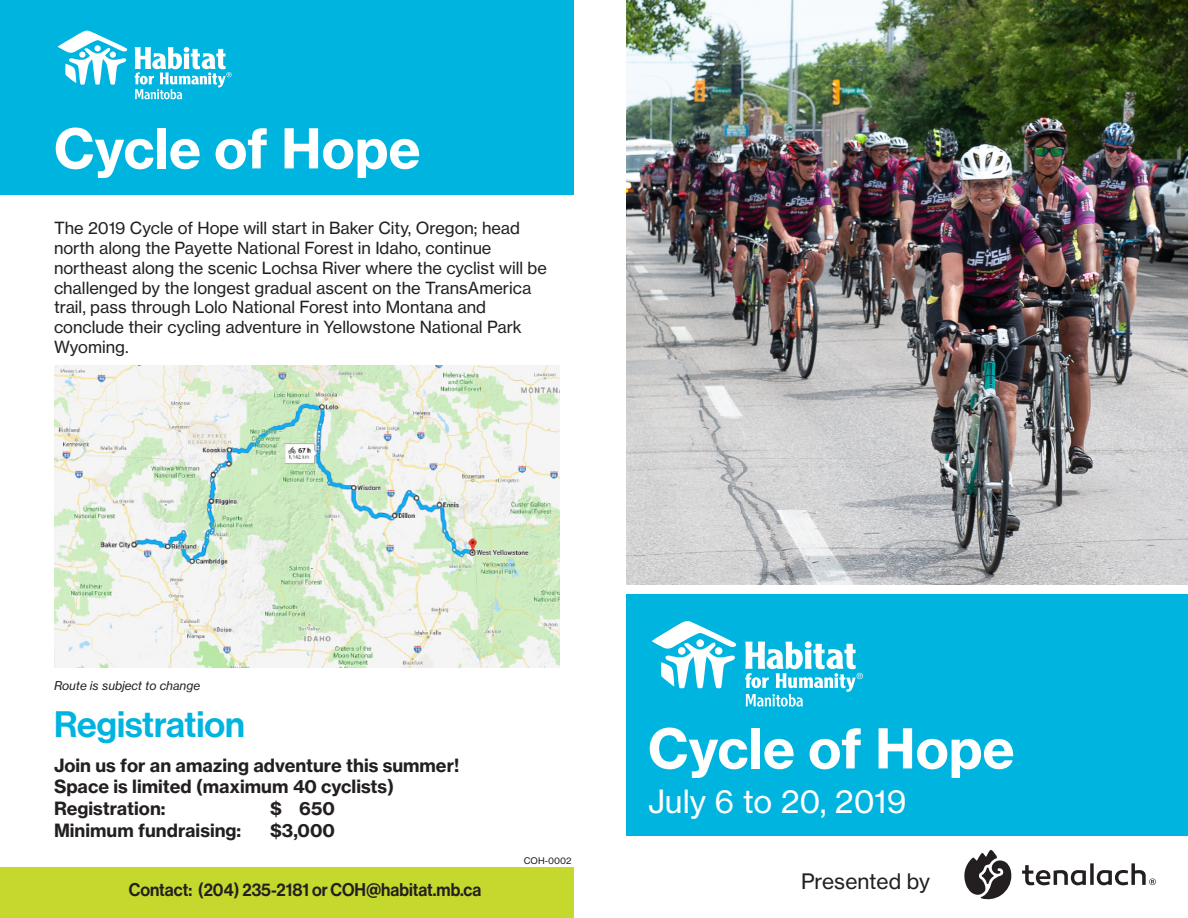
<style>
.page{position:relative;width:1188px;height:918px;background:#fff}
.page>*{position:absolute;margin:0;border:0;box-sizing:border-box;transform-origin:0 0}
.t1{font:54px "N Haas Grotesk TX Pro 75 Bd";color:#fff}
.t2{font:36px "N Haas Grotesk DS Pro 65 Md";color:#00b4e0}
.t3{font:31.5px "N Haas Grotesk TX Pro 55 Rg";color:#fff}
.t4{font:21px "N Haas Grotesk TX Pro 55 Rg";color:#231f20}
.t5{font:18px "N Haas Grotesk TX Pro 75 Bd";color:#231f20}
.t6{font:18px "N Haas Grotesk DS Pro 65 Md";color:#231f20;scale:.94 1}
.t7{font:16.5px/19.8px "N Haas Grotesk TX Pro 55 Rg";color:#231f20}
.t8{font:12px "N Haas Grotesk TX Pro 56 It";color:#231f20}
.t9{font:9px "N Haas Grotesk TX Pro 55 Rg";color:#231f20}
</style>
<div class="page">
<div style="left:0;top:868px;width:573px;height:50px;background:#c4d82d"></div>
<div style="left:0;top:0;width:573px;height:194px;background:#00b4e0"></div>
<div style="left:627px;top:594px;width:561px;height:241px;background:#00b4e0"></div>
<img style="left:627px;top:0;width:561px;height:585px">
<img style="left:54px;top:365px;width:506px;height:303px">
<svg style="left:652px;top:621px;width:85px;height:67px"></svg>
<svg style="left:745px;top:641px;width:118px;height:66px"></svg>
<svg style="left:58px;top:31px;width:70px;height:54px"></svg>
<svg style="left:135px;top:47px;width:97px;height:52px"></svg>
<svg style="left:964px;top:850px;width:47px;height:50px"></svg>
<svg style="left:1022px;top:863px;width:134px;height:22px"></svg>
<p class="t1" style="left:54px;top:115px;width:368px">Cycle of Hope</p>
<p class="t7" style="left:54px;top:218px;width:494px">The 2019 Cycle of Hope will start in Baker City, Oregon; head north along the Payette National Forest in Idaho, continue northeast along the scenic Lochsa River where the cyclist will be challenged by the longest gradual ascent on the TransAmerica trail, pass through Lolo National Forest into Montana and conclude their cycling adventure in Yellowstone National Park Wyoming.</p>
<p class="t8" style="left:54px;top:678px;width:148px">Route is subject to change</p>
<p class="t2" style="left:54px;top:703px;width:193px">Registration</p>
<p class="t5" style="left:54px;top:754px;width:407px">Join us for an amazing adventure this summer!</p>
<p class="t5" style="left:54px;top:775px;width:341px">Space is limited (maximum 40 cyclists)</p>
<p class="t5" style="left:54px;top:797px;width:113px">Registration:</p>
<p class="t5" style="left:270px;top:797px;width:66px">$ 650</p>
<p class="t5" style="left:54px;top:819px;width:189px">Minimum fundraising:</p>
<p class="t5" style="left:270px;top:819px;width:67px">$3,000</p>
<p class="t6" style="left:129px;top:879px;width:377px">Contact: (204) 235-2181 or COH@habitat.mb.ca</p>
<p class="t9" style="left:524px;top:855px;width:49px">COH-0002</p>
<p class="t1" style="left:648px;top:715px;width:368px">Cycle of Hope</p>
<p class="t3" style="left:648px;top:783px;width:260px">July 6 to 20, 2019</p>
<p class="t4" style="left:801px;top:869px;width:130px">Presented by</p>
</div>
